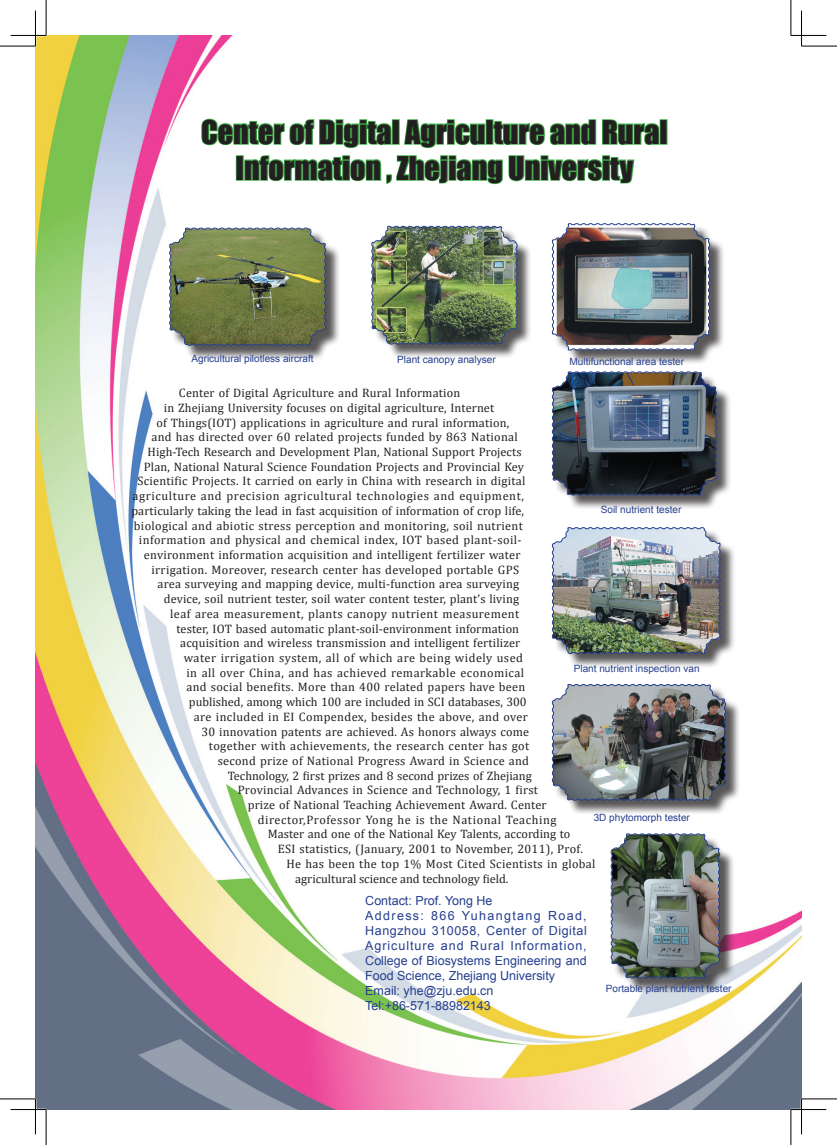
<style>
.page{position:relative;width:837px;height:1145px;background:#fff}
.page>*{position:absolute;margin:0;border:0;box-sizing:border-box;transform-origin:0 0}
.t1{font:30px/36px "Impact";color:#231f20;text-align:center}
.t2{font:12.5px/15px "Arial";color:#253f8e}
.t3{font:12.25px "Cambria";letter-spacing:.015em;color:#231f20}
.t4{font:12.25px "Cambria";letter-spacing:.035em;color:#231f20}
.t5{font:12.25px "Cambria";letter-spacing:.045em;color:#231f20}
.t6{font:12.25px "Cambria";letter-spacing:.04em;color:#231f20}
.t7{font:10px "Arial";color:#253f8e}
</style>
<div class="page">
<img style="left:35px;top:35px;width:766px;height:1074px">
<div style="left:612px;top:835px;width:128px;height:164px;background:#231f20;opacity:.75"></div>
<img style="left:610px;top:833px;width:110px;height:146px">
<div style="left:553px;top:225px;width:177px;height:146px;background:#231f20;opacity:.75"></div>
<img style="left:551px;top:223px;width:159px;height:128px">
<div style="left:171px;top:230px;width:176px;height:136px;background:#231f20;opacity:.75"></div>
<img style="left:169px;top:227px;width:157px;height:119px">
<div style="left:553px;top:373px;width:184px;height:143px;background:#231f20;opacity:.75"></div>
<img style="left:551px;top:371px;width:166px;height:125px">
<div style="left:373px;top:228px;width:165px;height:137px;background:#231f20;opacity:.75"></div>
<img style="left:371px;top:225px;width:147px;height:120px">
<div style="left:553px;top:686px;width:193px;height:135px;background:#231f20;opacity:.75"></div>
<img style="left:551px;top:683px;width:175px;height:118px">
<div style="left:553px;top:529px;width:188px;height:146px;background:#231f20;opacity:.75"></div>
<img style="left:551px;top:526px;width:169px;height:128px">
<div style="left:659px;top:119px;width:8px;height:26px;border:2px solid #40ae49"></div>
<svg style="left:200px;top:109px;width:460px;height:81px"></svg>
<hr style="left:11px;top:1108px;width:35px;height:2px;background:#fff">
<hr style="left:790px;top:1108px;width:36px;height:2px;background:#fff">
<hr style="left:800px;top:11px;width:2px;height:35px;background:#fff">
<hr style="left:800px;top:1098px;width:2px;height:36px;background:#fff">
<hr style="left:0;top:46px;width:35px;height:1px;background:#000">
<hr style="left:801px;top:46px;width:35px;height:1px;background:#000">
<hr style="left:0;top:1098px;width:35px;height:1px;background:#000">
<hr style="left:801px;top:1098px;width:35px;height:1px;background:#000">
<hr style="left:46px;top:0;width:1px;height:35px;background:#000">
<hr style="left:46px;top:1109px;width:1px;height:35px;background:#000">
<hr style="left:790px;top:0;width:1px;height:35px;background:#000">
<hr style="left:790px;top:1109px;width:1px;height:35px;background:#000">
<hr style="left:11px;top:35px;width:35px;height:1px;background:#000">
<hr style="left:790px;top:35px;width:36px;height:1px;background:#000">
<hr style="left:11px;top:1109px;width:35px;height:1px;background:#000">
<hr style="left:790px;top:1109px;width:36px;height:1px;background:#000">
<hr style="left:35px;top:11px;width:1px;height:35px;background:#000">
<hr style="left:35px;top:1098px;width:1px;height:36px;background:#000">
<hr style="left:801px;top:11px;width:1px;height:35px;background:#000">
<hr style="left:801px;top:1098px;width:1px;height:36px;background:#000">
<h1 class="t1" style="left:201px;top:113px;width:468px">Center of Digital Agriculture and Rural<br>Information , Zhejiang University</h1>
<p class="t7" style="left:191px;top:352px;width:123px">Agricultural pilotless aircraft</p>
<p class="t7" style="left:397px;top:353px;width:100px">Plant canopy analyser</p>
<p class="t7" style="left:569px;top:355px;width:116px">Multifunctional area tester</p>
<p class="t3" style="left:179px;top:386px;width:283px">Center of Digital Agriculture and Rural Information</p>
<p class="t3" style="left:164px;top:400px;width:332px">in Zhejiang University focuses on digital agriculture, Internet</p>
<p class="t3" style="left:156px;top:415px;width:354px">of Things(IOT) applications in agriculture and rural information,</p>
<p class="t3" style="left:151px;top:430px;width:368px">and has directed over 60 related projects funded by 863 National</p>
<p class="t3" style="left:148px;top:444px;width:375px">High-Tech Research and Development Plan, National Support Projects</p>
<p class="t3" style="left:144px;top:459px;width:381px">Plan, National Natural Science Foundation Projects and Provincial Key</p>
<p class="t3" style="left:138px;top:474px;width:389px">Scientific Projects. It carried on early in China with research in digital</p>
<p class="t5" style="left:133px;top:489px;width:393px">agriculture and precision agricultural technologies and equipment,</p>
<p class="t3" style="left:131px;top:503px;width:394px">particularly taking the lead in fast acquisition of information of crop life,</p>
<p class="t3" style="left:134px;top:518px;width:390px">biological and abiotic stress perception and monitoring, soil nutrient</p>
<p class="t4" style="left:139px;top:533px;width:384px">information and physical and chemical index, IOT based plant-soil-</p>
<p class="t3" style="left:144px;top:547px;width:378px">environment information acquisition and intelligent fertilizer water</p>
<p class="t3" style="left:151px;top:562px;width:369px">irrigation. Moreover, research center has developed portable GPS</p>
<p class="t3" style="left:158px;top:577px;width:363px">area surveying and mapping device, multi-function area surveying</p>
<p class="t3" style="left:164px;top:591px;width:356px">device, soil nutrient tester, soil water content tester, plant’s living</p>
<p class="t4" style="left:170px;top:606px;width:350px">leaf area measurement, plants canopy nutrient measurement</p>
<p class="t3" style="left:176px;top:621px;width:344px">tester, IOT based automatic plant-soil-environment information</p>
<p class="t3" style="left:180px;top:636px;width:341px">acquisition and wireless transmission and intelligent fertilizer</p>
<p class="t6" style="left:184px;top:650px;width:340px">water irrigation system, all of which are being widely used</p>
<p class="t6" style="left:186px;top:665px;width:339px">in all over China, and has achieved remarkable economical</p>
<p class="t3" style="left:186px;top:680px;width:340px">and social benefits. More than 400 related papers have been</p>
<p class="t3" style="left:189px;top:694px;width:339px">published, among which 100 are included in SCI databases, 300</p>
<p class="t3" style="left:194px;top:709px;width:335px">are included in EI Compendex, besides the above, and over</p>
<p class="t3" style="left:201px;top:724px;width:329px">30 innovation patents are achieved. As honors always come</p>
<p class="t4" style="left:209px;top:738px;width:321px">together with achievements, the research center has got</p>
<p class="t3" style="left:217px;top:753px;width:313px">second prize of National Progress Award in Science and</p>
<p class="t3" style="left:227px;top:768px;width:305px">Technology, 2 first prizes and 8 second prizes of Zhejiang</p>
<p class="t3" style="left:237px;top:783px;width:302px">Provincial Advances in Science and Technology, 1 first</p>
<p class="t3" style="left:247px;top:797px;width:300px">prize of National Teaching Achievement Award. Center</p>
<p class="t5" style="left:257px;top:812px;width:300px">director,Professor Yong he is the National Teaching</p>
<p class="t3" style="left:267px;top:827px;width:304px">Master and one of the National Key Talents, according to</p>
<p class="t3" style="left:277px;top:841px;width:306px">ESI statistics, (January, 2001 to November, 2011), Prof.</p>
<p class="t3" style="left:286px;top:856px;width:310px">He has been the top 1% Most Cited Scientists in global</p>
<p class="t3" style="left:295px;top:871px;width:215px">agricultural science and technology field.</p>
<p class="t7" style="left:600px;top:503px;width:82px">Soil nutrient tester</p>
<p class="t7" style="left:573px;top:662px;width:127px">Plant nutrient inspection van</p>
<p class="t7" style="left:593px;top:811px;width:98px">3D phytomorph tester</p>
<p class="t2" style="left:365px;top:893px;width:223px">Contact: Prof. Yong He<br>Address: 866 Yuhangtang Road,<br>Hangzhou 310058, Center of Digital<br>Agriculture and Rural Information,<br>College of Biosystems Engineering and<br>Food Science, Zhejiang University<br>Email: yhe@zju.edu.cn<br>Tel:+86-571-88982143</p>
<p class="t7" style="left:605px;top:981px;width:127px">Portable plant nutrient tester</p>
</div>
